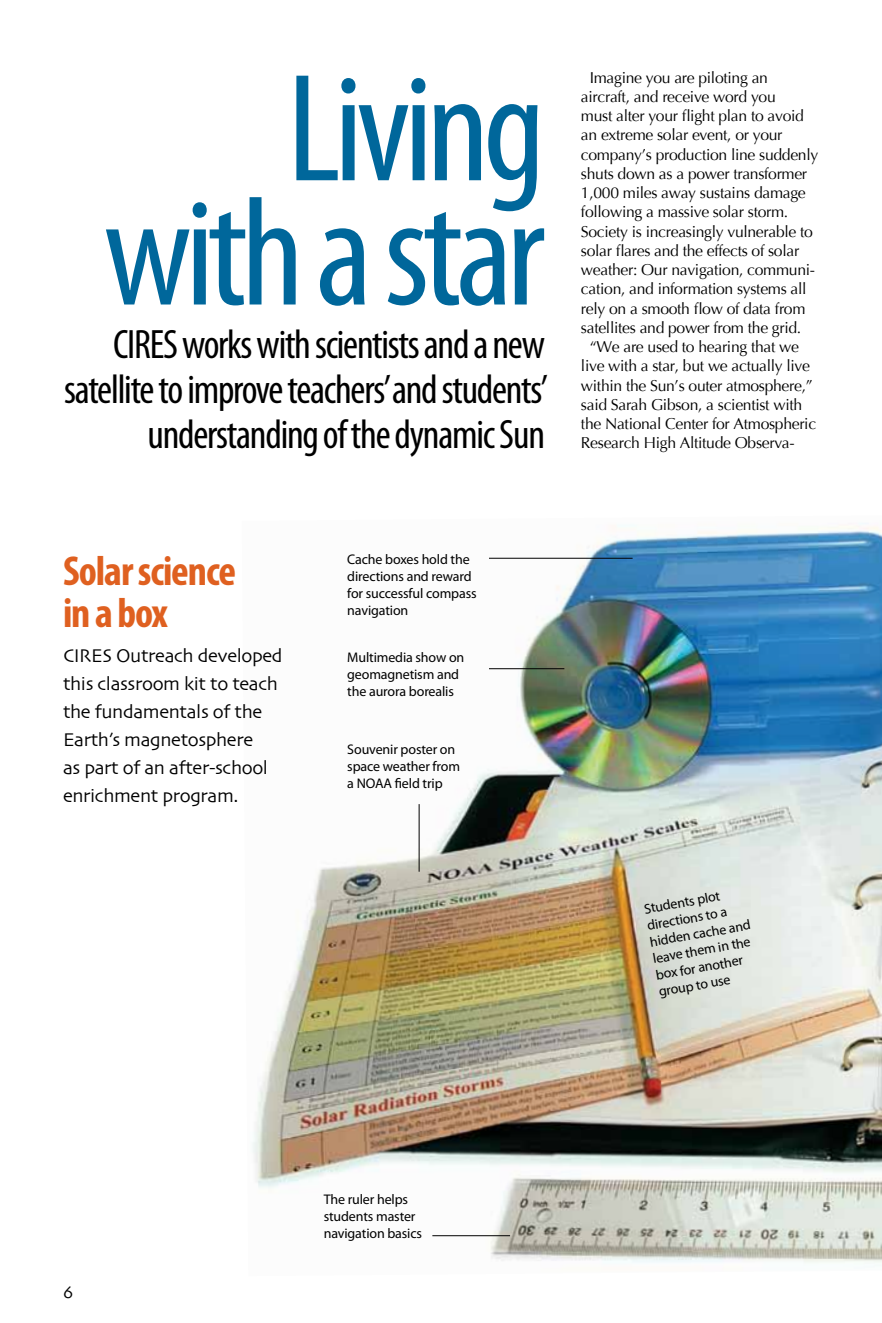
<style>
.page{position:relative;width:882px;height:1323px;background:#fff}
.page>*{position:absolute;margin:0;border:0;box-sizing:border-box;transform-origin:0 0}
.t1{font:condensed 155.05px/124.2px "Myriad Pro";letter-spacing:-.04em;color:#00679b;text-align:right}
.t2{font:700 condensed 42px/42px "Myriad Pro";letter-spacing:-.025em;color:#df6020}
.t3{font:condensed 41.3px/44.6px "Myriad Pro";letter-spacing:-.03em;color:#000;text-align:right}
.t4{font:19.25px/28px "Skia";letter-spacing:-.02em;color:#000}
.t5{font:17.5px "Skia";color:#000}
.t6{font:15.75px "Optima";letter-spacing:-.02em;color:#000}
.t7{font:14px/16.8px "Myriad Pro";letter-spacing:-.01em;color:#000}
</style>
<div class="page">
<img style="left:252px;top:523px;width:630px;height:740px">
<hr style="left:489px;top:558px;width:144px;height:1px;background:#000">
<hr style="left:489px;top:668px;width:75px;height:1px;background:#000">
<hr style="left:419px;top:804px;width:1px;height:68px;background:#000">
<hr style="left:432px;top:1235px;width:78px;height:1px;background:#000">
<h1 class="t1" style="left:104px;top:65px;width:443px">Living with a star</h1>
<h3 class="t3" style="left:64px;top:322px;width:485px">CIRES works with scientists and a new satellite to improve teachers’and students’ understanding of the dynamic Sun</h3>
<p class="t6" style="left:590px;top:68px;width:180px">Imagine you are piloting an</p>
<p class="t6" style="left:581px;top:87px;width:196px">aircraft, and receive word you</p>
<p class="t6" style="left:581px;top:107px;width:225px">must alter your flight plan to avoid</p>
<p class="t6" style="left:581px;top:126px;width:203px">an extreme solar event, or your</p>
<p class="t6" style="left:581px;top:145px;width:239px">company’s production line suddenly</p>
<p class="t6" style="left:581px;top:164px;width:228px">shuts down as a power transformer</p>
<p class="t6" style="left:581px;top:184px;width:226px">1,000 miles away sustains damage</p>
<p class="t6" style="left:581px;top:203px;width:209px">following a massive solar storm.</p>
<p class="t6" style="left:581px;top:222px;width:233px">Society is increasingly vulnerable to</p>
<p class="t6" style="left:581px;top:241px;width:220px">solar flares and the effects of solar</p>
<p class="t6" style="left:581px;top:261px;width:236px">weather: Our navigation, communi-</p>
<p class="t6" style="left:581px;top:280px;width:227px">cation, and information systems all</p>
<p class="t6" style="left:581px;top:299px;width:226px">rely on a smooth flow of data from</p>
<p class="t6" style="left:581px;top:318px;width:222px">satellites and power from the grid.</p>
<p class="t6" style="left:590px;top:338px;width:211px">“We are used to hearing that we</p>
<p class="t6" style="left:581px;top:357px;width:231px">live with a star, but we actually live</p>
<p class="t6" style="left:581px;top:376px;width:233px">within the Sun’s outer atmosphere,”</p>
<p class="t6" style="left:581px;top:395px;width:223px">said Sarah Gibson, a scientist with</p>
<p class="t6" style="left:581px;top:415px;width:237px">the National Center for Atmospheric</p>
<p class="t6" style="left:581px;top:434px;width:215px">Research High Altitude Observa-</p>
<h2 class="t2" style="left:63px;top:549px;width:175px">Solar science in a box</h2>
<p class="t4" style="left:63px;top:643px;width:11px">CIRE</p>
<p class="t4" style="left:63px;top:643px;width:221px;text-indent:39px">S Outreach developed this classroom kit to teach the fundamentals of the<br>Earth’s magnetosphere<br>as part of an after-school enrichment program.</p>
<p class="t7" style="left:347px;top:551px;width:131px">Cache boxes hold the directions and reward for successful compass navigation</p>
<p class="t7" style="left:347px;top:649px;width:119px">Multimedia show on geomagnetism and the aurora borealis</p>
<p class="t7" style="left:347px;top:741px;width:114px">Souvenir poster on space weather from a NOAA</p>
<p class="t7" style="left:395px;top:775px;width:49px">field trip</p>
<p class="t7" style="left:643px;top:900px;width:105px;rotate:-10deg">Students plot directions to a hidden cache and leave them in the box for another group to use</p>
<p class="t5" style="left:63px;top:1282px;width:12px">6</p>
<p class="t7" style="left:324px;top:1191px;width:100px">The ruler helps students master navigation basics</p>
</div>
